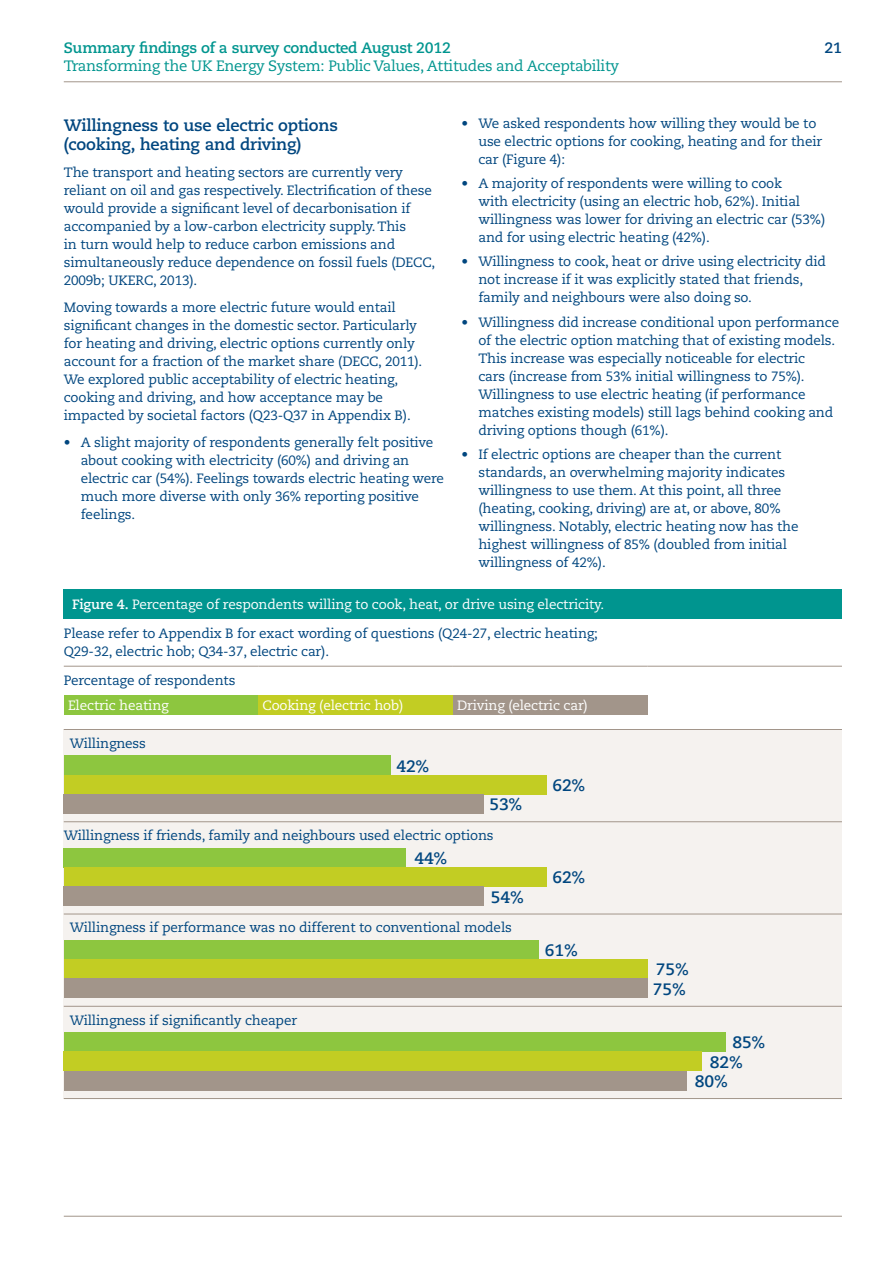
<style>
.page{position:relative;width:893px;height:1263px;background:#fff}
.page>*{position:absolute;margin:0;border:0;box-sizing:border-box;transform-origin:0 0}
.t1{font:700 16.5px/19.5px "Caecilia";letter-spacing:-.01em;color:#00467f}
.t2{font:15px "Caecilia";letter-spacing:-.02em;color:#00958f}
.t3{font:700 15px "Caecilia";letter-spacing:-.02em;color:#00958f}
.t4{font:700 15px "Caecilia";color:#00467f}
.t5{font:13.5px/18px "Caecilia";letter-spacing:-.01em;color:#00467f}
.t6{font:13.5px "Caecilia";letter-spacing:-.01em;color:#fff}
.s1{font-weight:700;color:#fff}
.s2{color:#fff}
</style>
<div class="page">
<div style="left:64px;top:729px;width:778px;height:369px;background:#f5f2ef"></div>
<div style="left:64px;top:590px;width:778px;height:29px;background:#00958f"></div>
<div style="left:64px;top:695px;width:194px;height:19px;background:#8dc63f"></div>
<div style="left:258px;top:695px;width:195px;height:19px;background:#c2cd23"></div>
<div style="left:453px;top:695px;width:194px;height:19px;background:#a2958a"></div>
<hr style="left:64px;top:666px;width:194px;height:1px;background:#a2958a">
<hr style="left:258px;top:666px;width:195px;height:1px;background:#a2958a">
<hr style="left:453px;top:666px;width:194px;height:1px;background:#a2958a">
<hr style="left:647px;top:666px;width:195px;height:1px;background:#a2958a">
<div style="left:64px;top:756px;width:327px;height:19px;background:#8dc63f"></div>
<div style="left:64px;top:775px;width:482px;height:19px;background:#c2cd23"></div>
<div style="left:64px;top:794px;width:420px;height:19px;background:#a2958a"></div>
<div style="left:64px;top:848px;width:342px;height:19px;background:#8dc63f"></div>
<div style="left:64px;top:867px;width:482px;height:19px;background:#c2cd23"></div>
<div style="left:64px;top:886px;width:420px;height:20px;background:#a2958a"></div>
<div style="left:64px;top:940px;width:474px;height:19px;background:#8dc63f"></div>
<div style="left:64px;top:959px;width:583px;height:19px;background:#c2cd23"></div>
<div style="left:64px;top:979px;width:583px;height:19px;background:#a2958a"></div>
<div style="left:64px;top:1032px;width:661px;height:19px;background:#8dc63f"></div>
<div style="left:64px;top:1052px;width:638px;height:19px;background:#c2cd23"></div>
<div style="left:64px;top:1071px;width:622px;height:19px;background:#a2958a"></div>
<hr style="left:64px;top:1098px;width:778px;height:1px;background:#a2958a">
<hr style="left:64px;top:729px;width:778px;height:1px;background:#a2958a">
<hr style="left:64px;top:821px;width:778px;height:1px;background:#a2958a">
<hr style="left:64px;top:914px;width:778px;height:1px;background:#a2958a">
<hr style="left:64px;top:1006px;width:778px;height:1px;background:#a2958a">
<hr style="left:64px;top:81px;width:778px;height:1px;background:#a2958a">
<hr style="left:64px;top:1216px;width:778px;height:1px;background:#a2958a">
<p class="t3" style="left:64px;top:39px;width:389px">Summary findings of a survey conducted August 2012</p>
<p class="t4" style="left:824px;top:39px;width:19px">21</p>
<p class="t2" style="left:64px;top:57px;width:557px">Transforming the UK Energy System: Public Values, Attitudes and Acceptability</p>
<p class="t5" style="left:478px;top:114px;width:345px;text-indent:-17px">• We asked respondents how willing they would be to use electric options for cooking, heating and for their car (Figure 4):</p>
<p class="t5" style="left:478px;top:175px;width:348px;text-indent:-17px">• A majority of respondents were willing to cook<br>with electricity (using an electric hob, 62%). Initial willingness was lower for driving an electric car (53%) and for using electric heating (42%).</p>
<p class="t5" style="left:478px;top:253px;width:349px;text-indent:-17px">• Willingness to cook, heat or drive using electricity did not increase if it was explicitly stated that friends, family and neighbours were also doing so.</p>
<p class="t5" style="left:478px;top:313px;width:362px;text-indent:-17px">• Willingness did increase conditional upon performance of the electric option matching that of existing models.<br>This increase was especially noticeable for electric<br>cars (increase from 53% initial willingness to 75%).<br>Willingness to use electric heating (if performance matches existing models) still lags behind cooking and driving options though (61%).</p>
<p class="t5" style="left:478px;top:446px;width:322px;text-indent:-17px">• If electric options are cheaper than the current standards, an overwhelming majority indicates willingness to use them. At this point, all three (heating, cooking, driving) are at, or above, 80% willingness. Notably, electric heating now has the highest willingness of 85% (doubled from initial willingness of 42%).</p>
<p class="t5" style="left:64px;top:590px;width:542px;line-height:29px;text-indent:9px"><span class="s1">Figure 4.</span> <span class="s2">Percentage of respondents willing to cook, heat, or drive using electricity.<br></span>Please refer to Appendix B for exact wording of questions (Q24-27, electric heating;</p>
<p class="t5" style="left:64px;top:637px;width:267px;line-height:29px">Q29-32, electric hob; Q34-37, electric car).<br>Percentage of respondents</p>
<p class="t6" style="left:68px;top:697px;width:102px">Electric heating</p>
<p class="t6" style="left:263px;top:697px;width:142px">Cooking (electric hob)</p>
<p class="t6" style="left:457px;top:697px;width:132px">Driving (electric car)</p>
<p class="t5" style="left:70px;top:734px;width:78px">Willingness</p>
<p class="t1" style="left:396px;top:756px;width:34px">42%</p>
<p class="t1" style="left:552px;top:776px;width:34px">62%</p>
<p class="t1" style="left:489px;top:795px;width:34px">53%</p>
<p class="t5" style="left:64px;top:826px;width:431px">Willingness if friends, family and neighbours used electric options</p>
<p class="t1" style="left:414px;top:849px;width:34px">44%</p>
<p class="t1" style="left:552px;top:868px;width:34px">62%</p>
<p class="t1" style="left:491px;top:887px;width:34px">54%</p>
<p class="t5" style="left:70px;top:919px;width:444px">Willingness if performance was no different to conventional models</p>
<p class="t1" style="left:545px;top:941px;width:34px">61%</p>
<p class="t1" style="left:653px;top:960px;width:37px">75%<br>75%</p>
<p class="t5" style="left:70px;top:1011px;width:229px">Willingness if significantly cheaper</p>
<p class="t1" style="left:732px;top:1033px;width:34px">85%</p>
<p class="t1" style="left:710px;top:1052px;width:34px">82%</p>
<p class="t1" style="left:695px;top:1072px;width:34px">80%</p>
<p class="t1" style="left:64px;top:115px;width:276px">Willingness to use electric options (cooking, heating and driving)</p>
<p class="t5" style="left:64px;top:164px;width:373px">The transport and heating sectors are currently very reliant on oil and gas respectively. Electrification of these would provide a significant level of decarbonisation if accompanied by a low-carbon electricity supply. This<br>in turn would help to reduce carbon emissions and simultaneously reduce dependence on fossil fuels (DECC, 2009b; UKERC, 2013).</p>
<p class="t5" style="left:64px;top:299px;width:360px">Moving towards a more electric future would entail significant changes in the domestic sector. Particularly for heating and driving, electric options currently only account for a fraction of the market share (DECC, 2011).<br>We explored public acceptability of electric heating, cooking and driving, and how acceptance may be impacted by societal factors (Q23-Q37 in Appendix B).</p>
<p class="t5" style="left:81px;top:434px;width:365px;text-indent:-17px">• A slight majority of respondents generally felt positive about cooking with electricity (60%) and driving an electric car (54%). Feelings towards electric heating were much more diverse with only 36% reporting positive feelings.</p>
</div>
